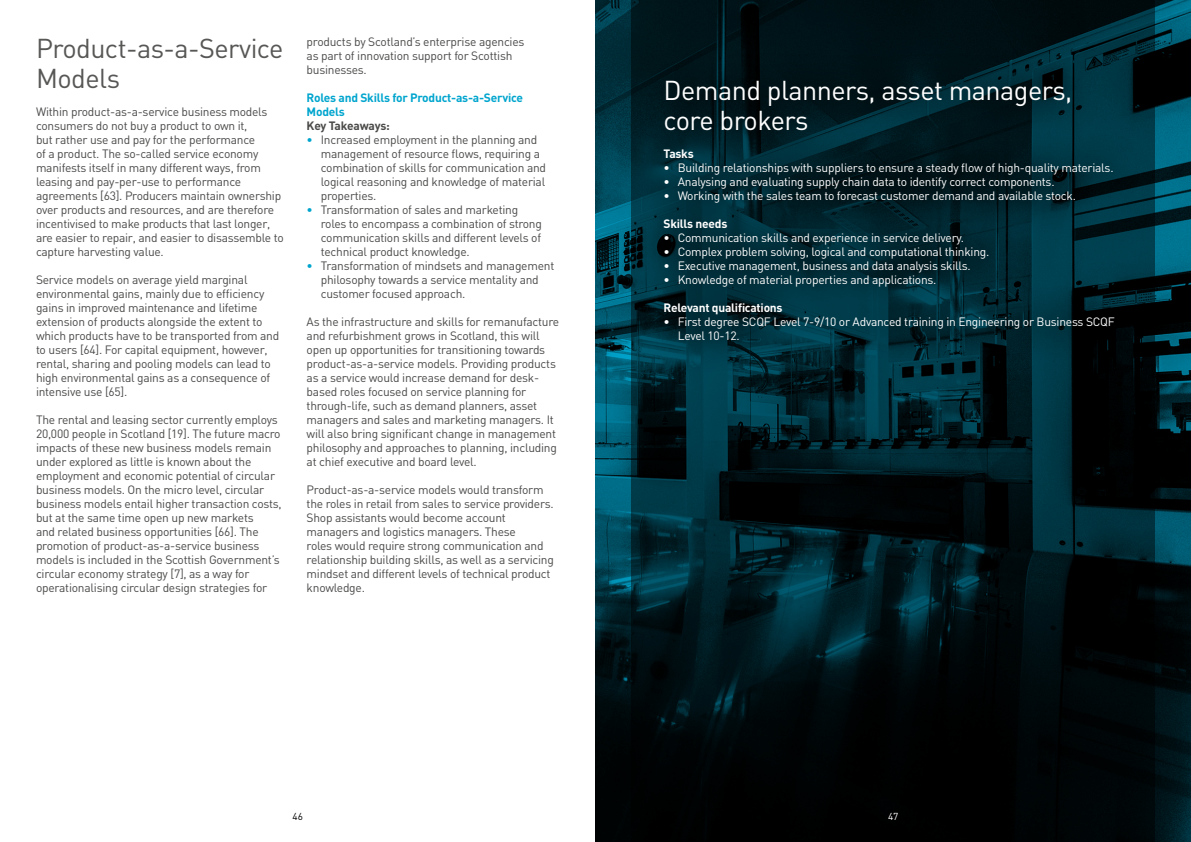
<style>
.page{position:relative;width:1191px;height:842px;background:#fff}
.page>*{position:absolute;margin:0;border:0;box-sizing:border-box;transform-origin:0 0}
.t1{font:27px/30px "DIN";letter-spacing:-.02em;color:#fff}
.t2{font:27px/30px "DIN";letter-spacing:-.02em;color:#575756}
.t3{font:12px/14px "DIN";letter-spacing:-.02em;color:#4a4a49}
.t4{font:12px/14px "DIN";letter-spacing:-.02em;color:#fff}
.t5{font:700 12px/14px "DIN";letter-spacing:-.02em;color:#00a5ce}
.t6{font:700 12px "DIN";letter-spacing:-.02em;color:#fff}
.t7{font:700 12px "DIN";letter-spacing:-.02em;color:#4a4a49}
.t8{font:10px "DIN";color:#000}
.t9{font:10px "DIN";color:#fff}
.s1{color:#00a5ce}
</style>
<div class="page">
<svg style="left:595px;top:0;width:596px;height:842px;background:#00323f"></svg>
<svg style="left:631px;top:0;width:524px;height:842px;background:#001217"></svg>
<div style="left:631px;top:48px;width:514px;height:326px;background:#000;opacity:.75"></div>
<h1 class="t2" style="left:36px;top:33px;width:249px">Product-as-a-Service<br>Models</h1>
<p class="t3" style="left:36px;top:104px;width:249px">Within product-as-a-service business models consumers do not buy a product to own it,<br>but rather use and pay for the performance<br>of a product. The so-called service economy manifests itself in many different ways, from leasing and pay-per-use to performance agreements [63]. Producers maintain ownership over products and resources, and are therefore incentivised to make products that last longer, are easier to repair, and easier to disassemble to capture harvesting value.</p>
<p class="t3" style="left:36px;top:272px;width:245px">Service models on average yield marginal environmental gains, mainly due to efficiency gains in improved maintenance and lifetime extension of products alongside the extent to which products have to be transported from and to users [64]. For capital equipment, however, rental, sharing and pooling models can lead to high environmental gains as a consequence of intensive use [65].</p>
<p class="t3" style="left:36px;top:412px;width:247px">The rental and leasing sector currently employs 20,000 people in Scotland [19]. The future macro impacts of these new business models remain under explored as little is known about the employment and economic potential of circular business models. On the micro level, circular business models entail higher transaction costs, but at the same time open up new markets<br>and related business opportunities [66]. The promotion of product-as-a-service business models is included in the Scottish Government’s circular economy strategy [7], as a way for operationalising circular design strategies for</p>
<p class="t3" style="left:307px;top:34px;width:219px">products by Scotland’s enterprise agencies as part of innovation support for Scottish businesses.</p>
<p class="t5" style="left:307px;top:90px;width:218px">Roles and Skills for Product-as-a-Service<br>Models</p>
<p class="t7" style="left:307px;top:118px;width:85px">Key Takeaways:</p>
<p class="t3" style="left:321px;top:132px;width:227px;text-indent:-14px"><span class="s1">•</span> Increased employment in the planning and management of resource flows, requiring a combination of skills for communication and logical reasoning and knowledge of material properties.</p>
<p class="t3" style="left:321px;top:202px;width:223px;text-indent:-14px"><span class="s1">•</span> Transformation of sales and marketing roles to encompass a combination of strong communication skills and different levels of technical product knowledge.</p>
<p class="t3" style="left:321px;top:258px;width:235px;text-indent:-14px"><span class="s1">•</span> Transformation of mindsets and management philosophy towards a service mentality and customer focused approach.</p>
<p class="t3" style="left:307px;top:314px;width:254px">As the infrastructure and skills for remanufacture and refurbishment grows in Scotland, this will open up opportunities for transitioning towards product-as-a-service models. Providing products as a service would increase demand for desk&shy;based roles focused on service planning for through-life, such as demand planners, asset managers and sales and marketing managers. It will also bring significant change in management philosophy and approaches to planning, including at chief executive and board level.</p>
<p class="t3" style="left:307px;top:482px;width:249px">Product-as-a-service models would transform the roles in retail from sales to service providers.<br>Shop assistants would become account managers and logistics managers. These<br>roles would require strong communication and relationship building skills, as well as a servicing mindset and different levels of technical product knowledge.</p>
<p class="t8" style="left:292px;top:810px;width:12px">46</p>
<h1 class="t1" style="left:663px;top:75px;width:410px">Demand planners, asset managers, core brokers</h1>
<p class="t6" style="left:663px;top:146px;width:32px">Tasks</p>
<p class="t4" style="left:663px;top:160px;width:451px">• Building relationships with suppliers to ensure a steady flow of high-quality materials.</p>
<p class="t4" style="left:663px;top:174px;width:392px">• Analysing and evaluating supply chain data to identify correct components.</p>
<p class="t4" style="left:663px;top:188px;width:414px">• Working with the sales team to forecast customer demand and available stock.</p>
<p class="t6" style="left:663px;top:216px;width:65px">Skills needs</p>
<p class="t4" style="left:663px;top:230px;width:302px">• Communication skills and experience in service delivery.</p>
<p class="t4" style="left:663px;top:244px;width:327px">• Complex problem solving, logical and computational thinking.</p>
<p class="t4" style="left:663px;top:258px;width:309px">• Executive management, business and data analysis skills.</p>
<p class="t4" style="left:663px;top:272px;width:274px">• Knowledge of material properties and applications.</p>
<p class="t6" style="left:663px;top:300px;width:121px">Relevant qualifications</p>
<p class="t4" style="left:677px;top:314px;width:438px;text-indent:-14px">• First degree SCQF Level 7-9/10 or Advanced training in Engineering or Business SCQF<br>Level 10-12.</p>
<p class="t9" style="left:888px;top:810px;width:12px">47</p>
</div>
